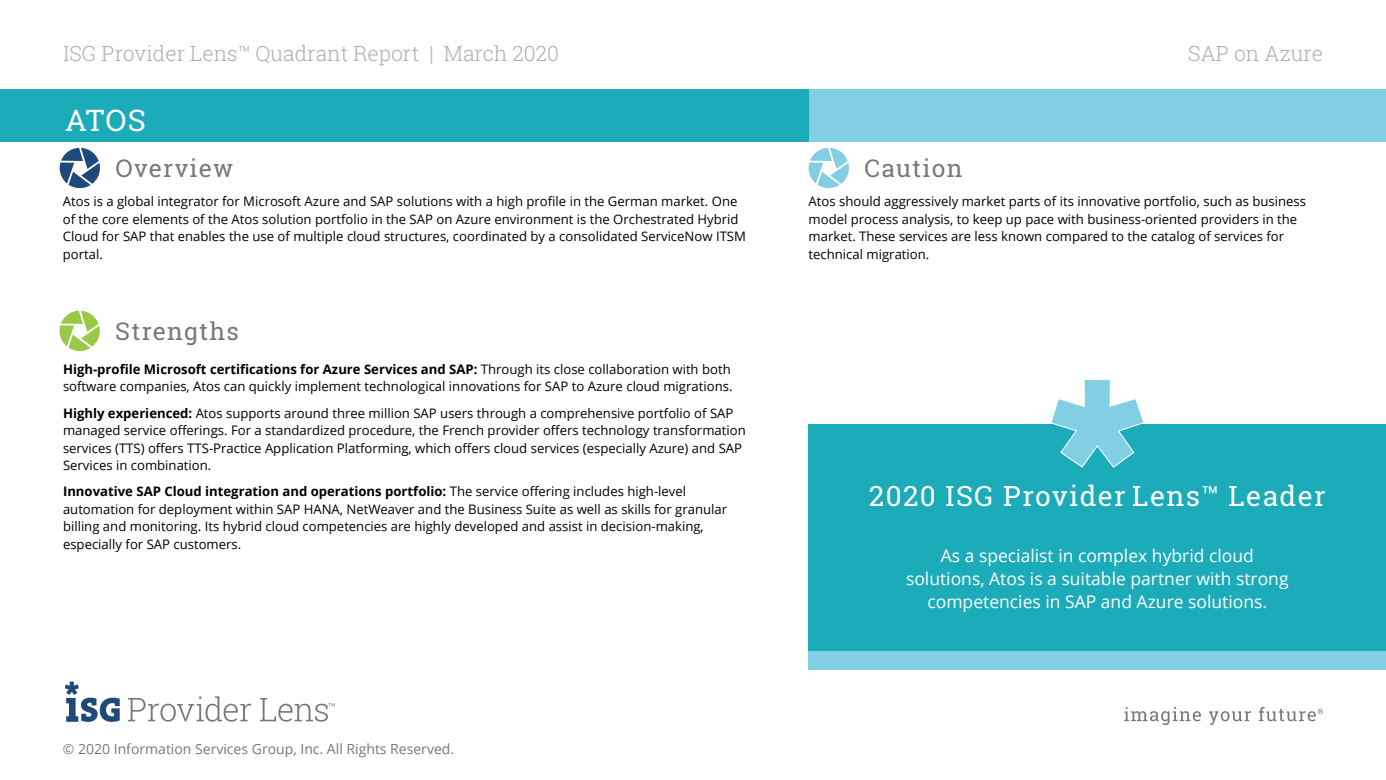
<style>
.page{position:relative;width:1386px;height:780px;background:#fff}
.page>*{position:absolute;margin:0;border:0;box-sizing:border-box;transform-origin:0 0}
.Body_Copy{font:29.75px "Roboto Slab";color:#fff}
.Section_Title_Midtex{font:28px "Roboto Slab";letter-spacing:.05em;color:#fff}
.Body_Copy-2{font:24.5px "Roboto Slab";letter-spacing:.05em;color:#76797a}
.Section_Title_Midtex-2{font:24.5px "Roboto Slab";letter-spacing:.05em;color:#76797a}
.t1{font:300 21px "Roboto Slab";color:#abadb0}
.Body_Copy-3{font:17.5px/22.8px "Open Sans";color:#fff;text-align:center}
.Report_Cover_Title{font:14px "Open Sans";color:#76797a}
.Body_Copy-4{font:13.12px/17.5px "Open Sans";color:#000}
.s1{font-weight:700}
</style>
<div class="page">
<div style="left:809px;top:651px;width:577px;height:18px;background:#82cfe3"></div>
<div style="left:809px;top:424px;width:577px;height:227px;background:#1cabb9"></div>
<div style="left:809px;top:89px;width:577px;height:53px;background:#84cee3"></div>
<div style="left:0;top:89px;width:809px;height:53px;background:#1cabb9"></div>
<svg style="left:1051px;top:379px;width:92px;height:89px"></svg>
<svg style="left:809px;top:148px;width:40px;height:40px"></svg>
<svg style="left:60px;top:148px;width:40px;height:40px"></svg>
<svg style="left:59px;top:311px;width:41px;height:40px"></svg>
<svg style="left:1124px;top:707px;width:77px;height:18px"></svg>
<svg style="left:1209px;top:711px;width:42px;height:14px"></svg>
<svg style="left:1259px;top:707px;width:64px;height:14px"></svg>
<svg style="left:128px;top:696px;width:123px;height:25px"></svg>
<svg style="left:260px;top:698px;width:75px;height:23px"></svg>
<svg style="left:65px;top:681px;width:55px;height:41px"></svg>
<p class="t1" style="left:63px;top:39px;width:498px">ISG Provider Lens™ Quadrant Report | March 2020</p>
<p class="t1" style="left:1188px;top:39px;width:136px">SAP on Azure</p>
<p class="Body_Copy" style="left:65px;top:100px;width:82px">ATOS</p>
<p class="Body_Copy-2" style="left:116px;top:151px;width:120px">Overview</p>
<p class="Body_Copy-4" style="left:63px;top:192px;width:685px">Atos is a global integrator for Microsoft Azure and SAP solutions with a high profile in the German market. One of the core elements of the Atos solution portfolio in the SAP on Azure environment is the Orchestrated Hybrid Cloud for SAP that enables the use of multiple cloud structures, coordinated by a consolidated ServiceNow ITSM portal.</p>
<p class="Section_Title_Midtex-2" style="left:115px;top:314px;width:125px">Strengths</p>
<p class="Body_Copy-4" style="left:63px;top:360px;width:671px"><span class="s1">High-profile Microsoft certifications for Azure Services and SAP:</span> Through its close collaboration with both software companies, Atos can quickly implement technological innovations for SAP to Azure cloud migrations.</p>
<p class="Body_Copy-4" style="left:63px;top:404px;width:684px"><span class="s1">Highly experienced:</span> Atos supports around three million SAP users through a comprehensive portfolio of SAP managed service offerings. For a standardized procedure, the French provider offers technology transformation services (TTS) offers TTS-Practice Application Platforming, which offers cloud services (especially Azure) and SAP Services in combination.</p>
<p class="Body_Copy-4" style="left:63px;top:482px;width:666px"><span class="s1">Innovative SAP Cloud integration and operations portfolio:</span> The service offering includes high-level automation for deployment within SAP HANA, NetWeaver and the Business Suite as well as skills for granular billing and monitoring. Its hybrid cloud competencies are highly developed and assist in decision-making, especially for SAP customers.</p>
<p class="Report_Cover_Title" style="left:63px;top:739px;width:393px">© 2020 Information Services Group, Inc. All Rights Reserved.</p>
<p class="Body_Copy-2" style="left:864px;top:151px;width:100px">Caution</p>
<p class="Body_Copy-4" style="left:809px;top:192px;width:499px">Atos should aggressively market parts of its innovative portfolio, such as business model process analysis, to keep up pace with business-oriented providers in the market. These services are less known compared to the catalog of services for technical migration.</p>
<p class="Section_Title_Midtex" style="left:869px;top:476px;width:458px">2020 ISG Provider Lens™ Leader</p>
<p class="Body_Copy-3" style="left:906px;top:544px;width:384px">As a specialist in complex hybrid cloud solutions, Atos is a suitable partner with strong competencies in SAP and Azure solutions.</p>
</div>
